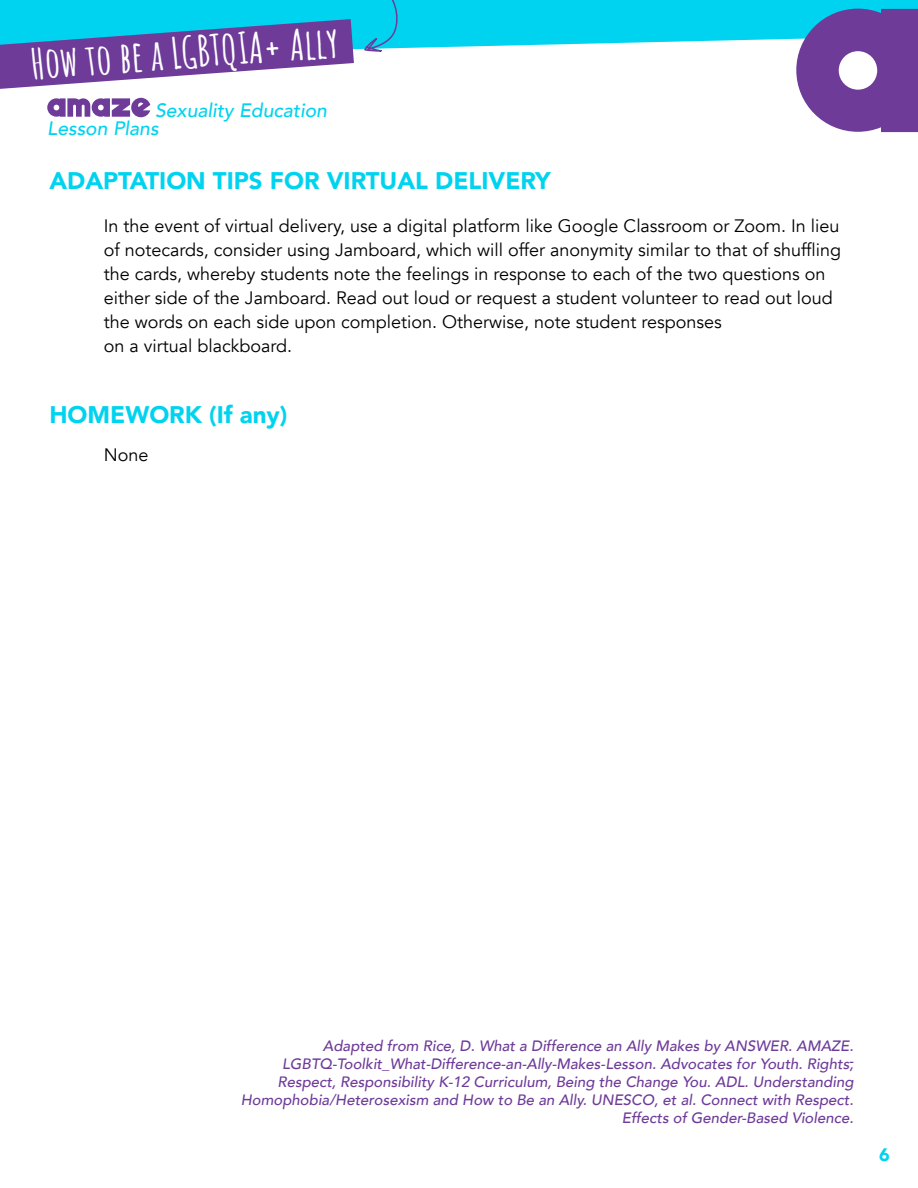
<style>
.page{position:relative;width:918px;height:1188px;background:#fff}
.page>*{position:absolute;margin:0;border:0;box-sizing:border-box;transform-origin:0 0}
.t1{font:700 42.15px "Amatic SC";color:#fff}
.t2{font:900 24px "Avenir";color:#00d3ef}
.t3{font:italic 500 19.35px/17.9px "Avenir";color:#00d3ef}
.t4{font:18px/24px "Avenir";color:#000}
.t5{font:900 18px "Avenir";color:#00d3ef}
.t6{font:italic 500 15px/18px "Avenir";color:#6e3b99;text-align:right}
</style>
<div class="page">
<svg style="left:0;top:0;width:918px;height:50px;background:#17d7f0"></svg>
<svg style="left:796px;top:9px;width:122px;height:123px;background:#7d5eab"></svg>
<svg style="left:47px;top:98px;width:103px;height:19px"></svg>
<svg style="left:0;top:19px;width:354px;height:70px"></svg>
<svg style="left:362px;top:0;width:37px;height:52px;background:#16c7e7"></svg>
<h1 class="t1" style="left:29px;top:31px;width:310px;rotate:-4deg">How to be a LGBTQIA+ Ally</h1>
<p class="t3" style="left:47px;top:102px;width:281px;text-indent:108px">Sexuality Education<br>Lesson Plans</p>
<h2 class="t2" style="left:49px;top:160px;width:503px">ADAPTATION TIPS FOR VIRTUAL DELIVERY</h2>
<p class="t4" style="left:104px;top:214px;width:739px">In the event of virtual delivery, use a digital platform like Google Classroom or Zoom. In lieu of notecards, consider using Jamboard, which will offer anonymity similar to that of shuffling the cards, whereby students note the feelings in response to each of the two questions on either side of the Jamboard. Read out loud or request a student volunteer to read out loud the words on each side upon completion. Otherwise, note student responses<br>on a virtual blackboard.</p>
<h2 class="t2" style="left:49px;top:394px;width:240px">HOMEWORK (If any)</h2>
<p class="t4" style="left:104px;top:443px;width:46px">None</p>
<p class="t6" style="left:241px;top:1037px;width:614px">Adapted from Rice, D. What a Difference an Ally Makes by ANSWER. AMAZE.<br>LGBTQ-Toolkit_What-Difference-an-Ally-Makes-Lesson. Advocates for Youth. Rights, Respect, Responsibility K-12 Curriculum, Being the Change You. ADL. Understanding Homophobia/Heterosexism and How to Be an Ally. UNESCO, et al. Connect with Respect.<br>Effects of Gender-Based Violence.</p>
<p class="t6" style="left:849px;top:1052px;width:6px">-</p>
<p class="t5" style="left:879px;top:1139px;width:12px">6</p>
</div>
